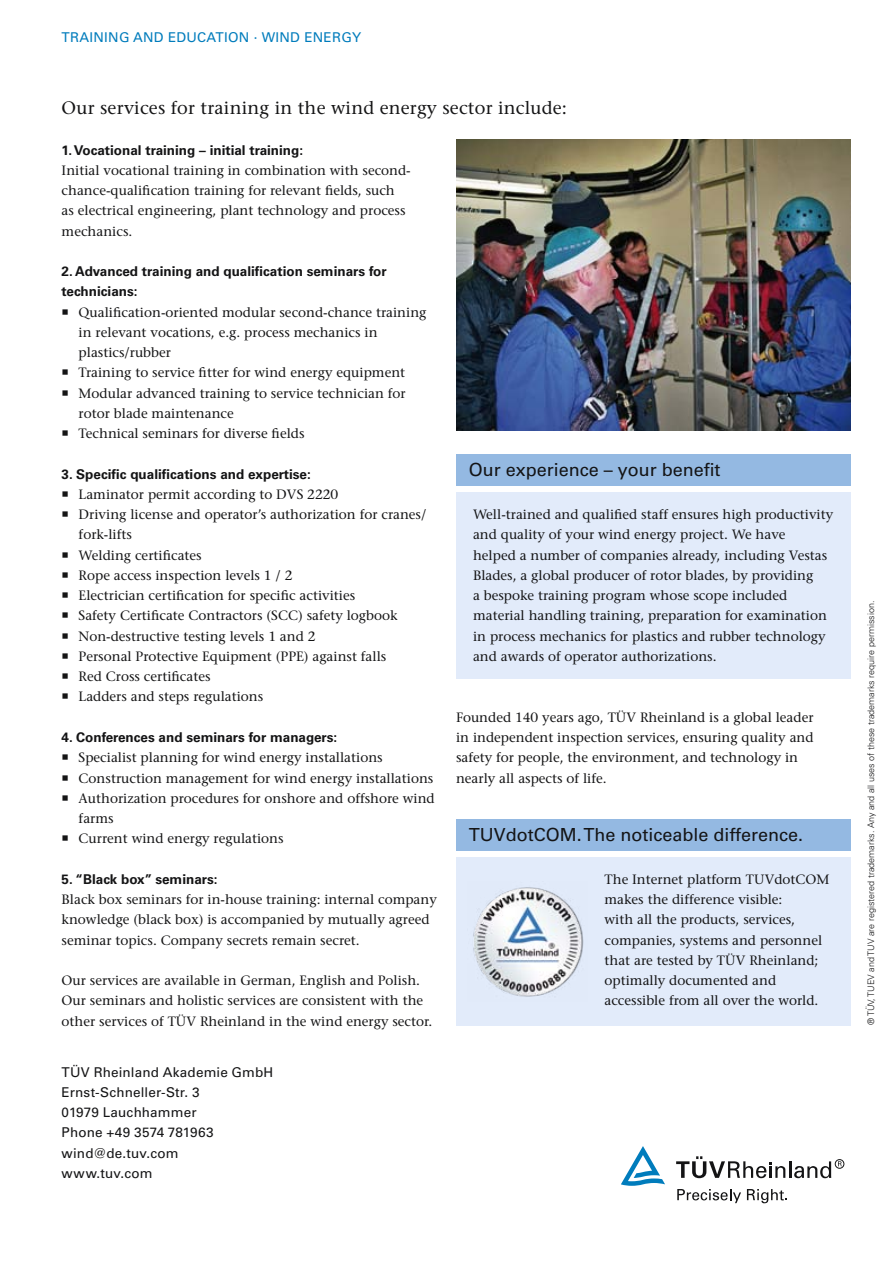
<style>
.page{position:relative;width:893px;height:1263px;background:#fff}
.page>*{position:absolute;margin:0;border:0;box-sizing:border-box;transform-origin:0 0}
.t1{font:18px "Univers LT Std";color:#141415}
.t2{font:500 18px "Stone Serif Std";letter-spacing:.01em;color:#141415}
.t3{font:500 13.5px/20.2px "Stone Serif Std";color:#141415}
.t4{font:700 13.5px/20.2px "Univers LT Std";color:#141415}
.t5{font:13.5px/20.2px "Univers LT Std";letter-spacing:.01em;color:#141415}
.t6{font:13.5px "Univers LT Std";letter-spacing:.02em;color:#007cbc}
.t7{font:300 9px "Univers LT Std";color:#141415}
</style>
<div class="page">
<svg style="left:677px;top:1189px;width:64px;height:14px"></svg>
<svg style="left:747px;top:1189px;width:40px;height:14px"></svg>
<svg style="left:676px;top:1156px;width:155px;height:22px"></svg>
<div style="left:835px;top:1159px;width:9px;height:9px;border:1px solid #141415;border-radius:50%"></div>
<svg style="left:838px;top:1161px;width:4px;height:5px"></svg>
<svg style="left:621px;top:1146px;width:44px;height:40px"></svg>
<div style="left:456px;top:492px;width:394px;height:187px;background:#e2ebfa"></div>
<div style="left:456px;top:454px;width:394px;height:31px;background:#94b9e2"></div>
<div style="left:456px;top:819px;width:394px;height:31px;background:#94b9e2"></div>
<div style="left:456px;top:857px;width:394px;height:168px;background:#e2ebfa"></div>
<img style="left:473px;top:887px;width:111px;height:110px">
<img style="left:456px;top:139px;width:394px;height:292px">
<p class="t6" style="left:62px;top:29px;width:223px">Training and education · WIND</p>
<p class="t6" style="left:304px;top:29px;width:11px">ENERG</p>
<p class="t6" style="left:352px;top:29px;width:11px">Y</p>
<h1 class="t2" style="left:62px;top:97px;width:507px">Our services for training in the wind energy sector include:</h1>
<p class="t4" style="left:62px;top:140px;width:243px">1. Vocational training – initial training:</p>
<p class="t3" style="left:62px;top:160px;width:351px">Initial vocational training in combination with second&shy;chance-qualification training for relevant fields, such<br>as electrical engineering, plant technology and process mechanics.</p>
<p class="t4" style="left:62px;top:261px;width:327px">2. Advanced training and qualification seminars for technicians:</p>
<p class="t3" style="left:79px;top:302px;width:349px">Qualification-oriented modular second-chance training in relevant vocations, e.g. process mechanics in plastics/rubber<br>Training to service fitter for wind energy equipment Modular advanced training to service technician for rotor blade maintenance<br>Technical seminars for diverse fields</p>
<p class="t4" style="left:62px;top:464px;width:251px">3. Specific qualifications and expertise:</p>
<p class="t3" style="left:79px;top:484px;width:349px">Laminator permit according to DVS 2220<br>Driving license and operator’s authorization for cranes/ fork-lifts<br>Welding certificates<br>Rope access inspection levels 1 / 2<br>Electrician certification for specific activities<br>Safety Certificate Contractors (SCC) safety logbook Non-destructive testing levels 1 and 2<br>Personal Protective Equipment (PPE) against falls<br>Red Cross certificates<br>Ladders and steps regulations</p>
<p class="t4" style="left:62px;top:727px;width:277px">4. Conferences and seminars for managers:</p>
<p class="t3" style="left:79px;top:747px;width:358px">Specialist planning for wind energy installations Construction management for wind energy installations Authorization procedures for onshore and offshore wind farms<br>Current wind energy regulations</p>
<p class="t4" style="left:62px;top:869px;width:157px">5. “Black box” seminars:</p>
<p class="t3" style="left:62px;top:889px;width:377px">Black box seminars for in-house training: internal company knowledge (black box) is accompanied by mutually agreed seminar topics. Company secrets remain secret.</p>
<p class="t3" style="left:62px;top:970px;width:372px">Our services are available in German, English and Polish.<br>Our seminars and holistic services are consistent with the other services of TÜV Rheinland in the wind energy sector.</p>
<p class="t5" style="left:62px;top:1062px;width:213px">TÜV Rheinland Akademie GmbH<br>Ernst-Schneller-Str. 3<br>01979 Lauchhammer<br>Phone +49 3574 781963 wind@de.tuv.com<br>www.tuv.com</p>
<h1 class="t1" style="left:469px;top:459px;width:253px">Our experience – your benefit</h1>
<p class="t3" style="left:473px;top:504px;width:362px">Well-trained and qualified staff ensures high productivity and quality of your wind energy project. We have<br>helped a number of companies already, including Vestas Blades, a global producer of rotor blades, by providing<br>a bespoke training program whose scope included material handling training, preparation for examination in process mechanics for plastics and rubber technology and awards of operator authorizations.</p>
<p class="t3" style="left:456px;top:707px;width:359px">Founded 140 years ago, TÜV Rheinland is a global leader in independent inspection services, ensuring quality and safety for people, the environment, and technology in nearly all aspects of life.</p>
<h1 class="t1" style="left:469px;top:824px;width:336px">TUVdotCO M. The noticeable difference.</h1>
<p class="t3" style="left:604px;top:869px;width:227px">The Internet platform TUVdotCOM makes the difference visible:<br>with all the products, services, companies, systems and personnel that are tested by TÜV Rheinland; optimally documented and accessible from all over the world.</p>
<p class="t7" style="left:865px;top:1025px;width:425px;rotate:-90deg">® TÜV, TUEV and TUV are registered trademarks. Any and all uses of these trademarks require permission.</p>
</div>
